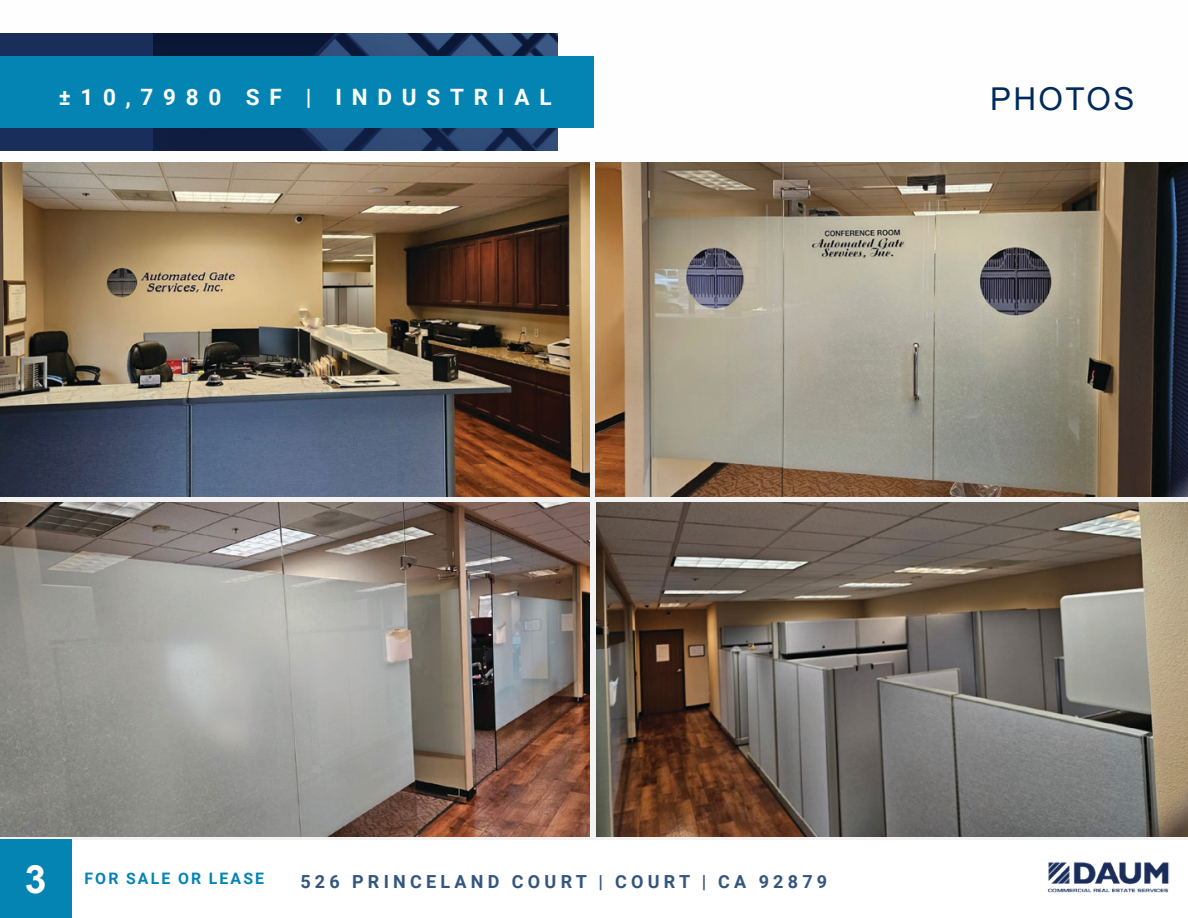
<style>
.page{position:relative;width:1188px;height:918px;background:#fff}
.page>*{position:absolute;margin:0;border:0;box-sizing:border-box;transform-origin:0 0}
.t1{font:700 39px "Arial";color:#fff}
.t2{font:31.5px "Arial";letter-spacing:.075em;color:#002a5c}
.t3{font:700 22.5px "Roboto";letter-spacing:.435em;color:#fff}
.t4{font:700 18px "Roboto";letter-spacing:.235em;color:#34567e}
.t5{font:700 15.75px "Roboto";letter-spacing:.135em;color:#0484b3}
</style>
<div class="page">
<div style="left:0;top:33px;width:557px;height:118px;background:#192e5a"></div>
<img style="left:153px;top:33px;width:404px;height:118px">
<div style="left:0;top:57px;width:594px;height:71px;background:#0484b3"></div>
<img style="left:0;top:162px;width:590px;height:335px">
<img style="left:0;top:502px;width:590px;height:335px">
<img style="left:596px;top:502px;width:592px;height:335px">
<img style="left:595px;top:162px;width:593px;height:335px">
<img style="left:1047px;top:862px;width:123px;height:31px">
<div style="left:0;top:839px;width:71px;height:79px;background:#0484b3"></div>
<p class="t3" style="left:59px;top:81px;width:494px">±10,7980 SF | INDUSTRIAL</p>
<h2 class="t2" style="left:990px;top:77px;width:146px">PHOTOS</h2>
<h1 class="t1" style="left:25px;top:852px;width:23px">3</h1>
<p class="t5" style="left:85px;top:868px;width:181px">FOR SALE OR LEASE</p>
<p class="t4" style="left:300px;top:869px;width:528px">526 PRINCELAND COURT | COURT | CA 92879</p>
</div>
